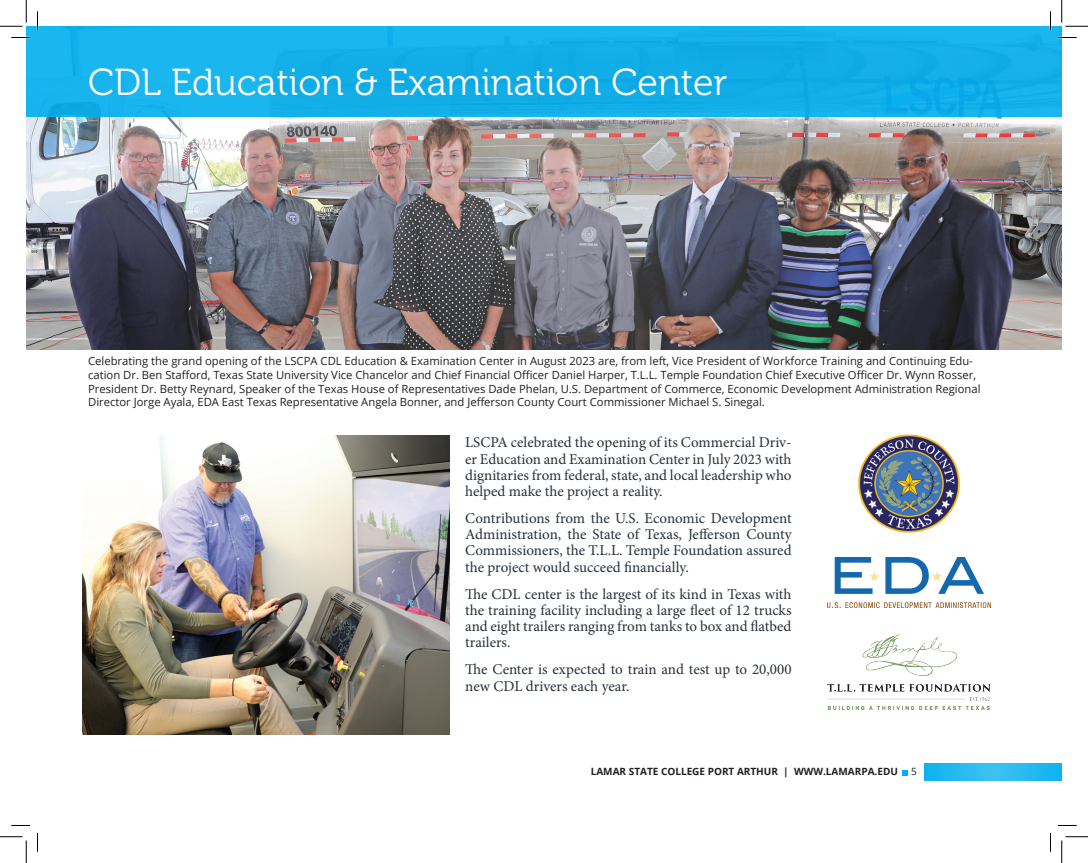
<style>
.page{position:relative;width:1088px;height:863px;background:#fff}
.page>*{position:absolute;margin:0;border:0;box-sizing:border-box;transform-origin:0 0}
.t1{font:37.5px "Museo 300";color:#fff}
.t2{font:15px/16.2px "Minion Pro";color:#28303b;text-align:justify}
.t3{font:11.25px/13.8px "Open Sans";color:#231f20}
.t4{font:700 10px "Open Sans";color:#231f20}
.t5{font:10px "Open Sans";color:#231f20}
</style>
<div class="page">
<svg style="left:924px;top:763px;width:137px;height:17px;background:#26b9f0"></svg>
<svg style="left:902px;top:770px;width:5px;height:5px"></svg>
<img style="left:26px;top:117px;width:1035px;height:232px">
<div style="left:26px;top:26px;width:1035px;height:91px;background:#13afe9"></div>
<img style="left:827px;top:634px;width:163px;height:75px">
<img style="left:858px;top:434px;width:102px;height:99px">
<img style="left:827px;top:557px;width:163px;height:50px">
<img style="left:82px;top:435px;width:367px;height:299px">
<svg style="left:11px;top:37px;width:19px;height:1px"></svg>
<svg style="left:1058px;top:37px;width:18px;height:1px"></svg>
<svg style="left:11px;top:825px;width:19px;height:1px"></svg>
<svg style="left:1058px;top:825px;width:18px;height:1px"></svg>
<svg style="left:37px;top:11px;width:1px;height:19px"></svg>
<svg style="left:37px;top:833px;width:1px;height:18px"></svg>
<svg style="left:1049px;top:11px;width:2px;height:19px"></svg>
<svg style="left:1050px;top:833px;width:1px;height:18px"></svg>
<svg style="left:0;top:0;width:27px;height:27px"></svg>
<svg style="left:0;top:836px;width:27px;height:26px"></svg>
<svg style="left:1061px;top:0;width:27px;height:27px"></svg>
<svg style="left:1061px;top:836px;width:27px;height:26px"></svg>
<h1 class="t1" style="left:88px;top:62px;width:640px">CDL Education &amp; Examination Center</h1>
<p class="t3" style="left:88px;top:354px;width:894px">Celebrating the grand opening of the LSCPA CDL Education &amp; Examination Center in August 2023 are, from left, Vice President of Workforce Training and Continuing Edu&shy;cation Dr. Ben Stafford, Texas State University Vice Chancelor and Chief Financial Officer Daniel Harper, T.L.L. Temple Foundation Chief Executive Officer Dr. Wynn Rosser, President Dr. Betty Reynard, Speaker of the Texas House of Representatives Dade Phelan, U.S. Department of Commerce, Economic Development Administration Regional Director Jorge Ayala, EDA East Texas Representative Angela Bonner, and Jefferson County Court Commissioner Michael S. Sinegal.</p>
<p class="t2" style="left:465px;top:434px;width:328px">LSCPA celebrated the opening of its Commercial Driv&shy;er Education and Examination Center in July 2023 with dignitaries from federal, state, and local leadership who helped make the project a reality.</p>
<p class="t2" style="left:465px;top:510px;width:328px">Contributions from the U.S. Economic Development Administration, the State of Texas, Jefferson County Commissioners, the T.L.L. Temple Foundation assured the project would succeed financially.</p>
<p class="t2" style="left:465px;top:585px;width:328px">The CDL center is the largest of its kind in Texas with the training facility including a large fleet of 12 trucks and eight trailers ranging from tanks to box and flatbed trailers.</p>
<p class="t2" style="left:465px;top:661px;width:328px">The Center is expected to train and test up to 20,000 new CDL drivers each year.</p>
<p class="t4" style="left:591px;top:764px;width:309px">LAMAR STATE COLLEGE PORT ARTHUR | WWW.LAMARPA.EDU</p>
<p class="t5" style="left:911px;top:764px;width:7px">5</p>
</div>
